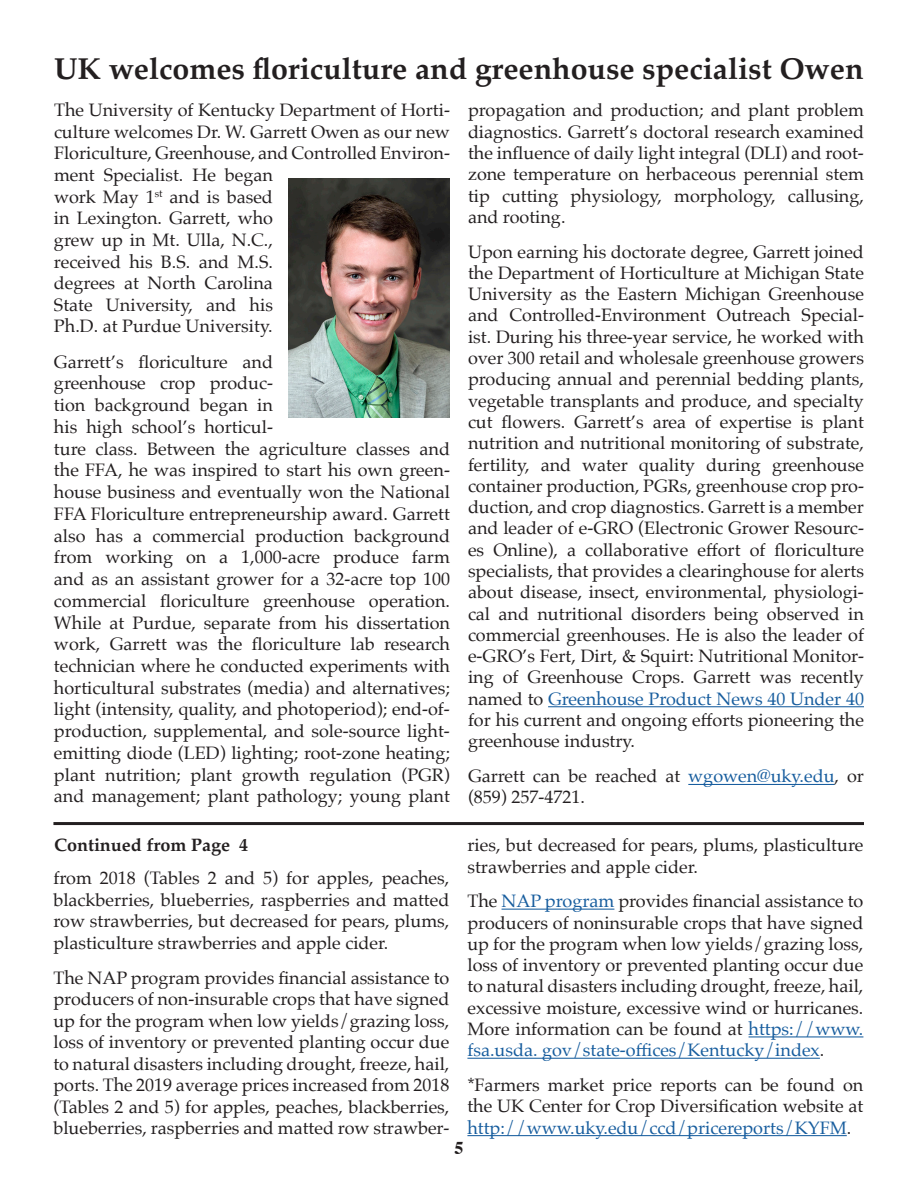
<style>
.page{position:relative;width:918px;height:1188px;background:#fff}
.page>*{position:absolute;margin:0;border:0;box-sizing:border-box;transform-origin:0 0}
.t1{font:700 30.3px "Palatino";color:#231f20}
.t2{font:18px/21.3px "Palatino";color:#231f20;text-align:justify}
.t3{font:700 18px "Palatino";color:#231f20}
.t4{font:700 18px "Times";color:#231f20}
.s1{color:#175d9e}
</style>
<div class="page">
<hr style="left:502px;top:909px;width:112px;height:1px;background:#175d9e">
<hr style="left:749px;top:1036px;width:114px;height:1px;background:#175d9e">
<hr style="left:467px;top:1058px;width:353px;height:1px;background:#175d9e">
<hr style="left:467px;top:1135px;width:380px;height:1px;background:#175d9e">
<hr style="left:548px;top:706px;width:316px;height:1px;background:#175d9e">
<hr style="left:688px;top:784px;width:147px;height:1px;background:#175d9e">
<img style="left:288px;top:178px;width:162px;height:240px">
<hr style="left:53px;top:822px;width:811px;height:3px;background:#231f20">
<p class="t1" style="left:54px;top:43px;width:811px">UK welcomes floriculture and greenhouse specialist Owen</p>
<p class="t2" style="left:54px;top:99px;width:398px;text-align:left">The University of Kentucky Department of Horti&shy;culture welcomes Dr. W. Garrett Owen as our new<br>Floriculture, Greenhouse, and Controlled Environ&shy;ment Specialist. He began<br>work May 1<sup>st</sup> and is based<br>in Lexington. Garrett, who<br>grew up in Mt. Ulla, N.C.,<br>received his B.S. and M.S.<br>degrees at North Carolina<br>State University, and his<br>Ph.D. at Purdue University.</p>
<p class="t2" style="left:54px;top:350px;width:398px;line-height:21.8px;text-align:left">Garrett’s floriculture and<br>greenhouse crop produc-<br>tion background began in<br>his high school’s horticul-<br>ture class. Between the agriculture classes and the FFA, he was inspired to start his own green&shy;house business and eventually won the National FFA Floriculture entrepreneurship award. Garrett also has a commercial production background from working on a 1,000-acre produce farm and as an assistant grower for a 32-acre top 100 commercial floriculture greenhouse operation.<br>While at Purdue, separate from his dissertation work, Garrett was the floriculture lab research technician where he conducted experiments with horticultural substrates (media) and alternatives; light (intensity, quality, and photoperiod); end-of&shy;production, supplemental, and sole-source light&shy;emitting diode (LED) lighting; root-zone heating; plant nutrition; plant growth regulation (PGR) and management; plant pathology; young plant</p>
<p class="t3" style="left:54px;top:830px;width:196px">Continued from Page 4</p>
<p class="t2" style="left:53px;top:868px;width:398px">from 2018 (Tables 2 and 5) for apples, peaches, blackberries, blueberries, raspberries and matted row strawberries, but decreased for pears, plums, plasticulture strawberries and apple cider.</p>
<p class="t2" style="left:53px;top:967px;width:398px">The NAP program provides financial assistance to producers of non-insurable crops that have signed up for the program when low yields/grazing loss, loss of inventory or prevented planting occur due to natural disasters including drought, freeze, hail, ports. The 2019 average prices increased from 2018 (Tables 2 and 5) for apples, peaches, blackberries, blueberries, raspberries and matted row strawber-</p>
<p class="t2" style="left:468px;top:99px;width:398px">propagation and production; and plant problem diagnostics. Garrett’s doctoral research examined the influence of daily light integral (DLI) and root&shy;zone temperature on herbaceous perennial stem tip cutting physiology, morphology, callusing, and rooting.</p>
<p class="t2" style="left:468px;top:241px;width:398px">Upon earning his doctorate degree, Garrett joined the Department of Horticulture at Michigan State University as the Eastern Michigan Greenhouse and Controlled-Environment Outreach Special&shy;ist. During his three-year service, he worked with over 300 retail and wholesale greenhouse growers producing annual and perennial bedding plants, vegetable transplants and produce, and specialty cut flowers. Garrett’s area of expertise is plant nutrition and nutritional monitoring of substrate, fertility, and water quality during greenhouse container production, PGRs, greenhouse crop pro&shy;duction, and crop diagnostics. Garrett is a member and leader of e-GRO (Electronic Grower Resourc&shy;es Online), a collaborative effort of floriculture specialists, that provides a clearinghouse for alerts about disease, insect, environmental, physiologi&shy;cal and nutritional disorders being observed in commercial greenhouses. He is also the leader of e-GRO’s Fert, Dirt, &amp; Squirt: Nutritional Monitor&shy;ing of Greenhouse Crops. Garrett was recently named to <span class="s1">Greenhouse Product News 40 Under 40 </span>for his current and ongoing efforts pioneering the greenhouse industry.</p>
<p class="t2" style="left:468px;top:766px;width:397px;line-height:20.1px">Garrett can be reached at <span class="s1">wgowen@uky.edu</span>, or (859) 257-4721.</p>
<p class="t2" style="left:467px;top:834px;width:397px">ries, but decreased for pears, plums, plasticulture strawberries and apple cider.</p>
<p class="t2" style="left:467px;top:890px;width:398px">The <span class="s1">NAP program</span> provides financial assistance to producers of noninsurable crops that have signed up for the program when low yields/grazing loss, loss of inventory or prevented planting occur due to natural disasters including drought, freeze, hail, excessive moisture, excessive wind or hurricanes.<br>More information can be found at <span class="s1">https://www. fsa.usda. gov/state-offices/Kentucky/index</span>.</p>
<p class="t2" style="left:467px;top:1074px;width:398px">*Farmers market price reports can be found on the UK Center for Crop Diversification website at <span class="s1">http://www.uky.edu/ccd/pricereports/KYFM</span>.</p>
<p class="t4" style="left:455px;top:1131px;width:10px">5</p>
</div>
